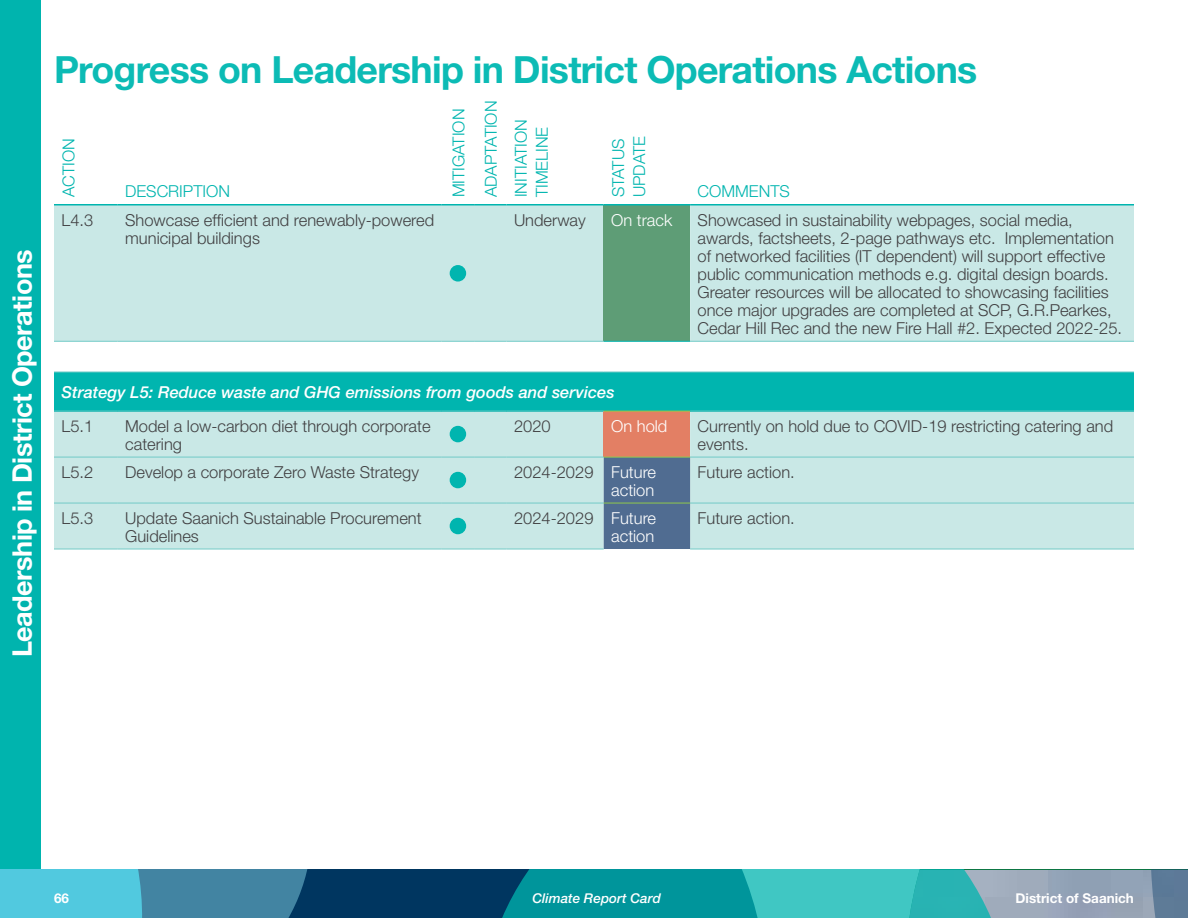
<style>
.page{position:relative;width:1188px;height:918px;background:#fff}
.page>*{position:absolute;margin:0;border:0;box-sizing:border-box;transform-origin:0 0}
.t1{font:700 37.5px "Helvetica Neue";letter-spacing:-.02em;color:#0cbbb5}
.t2{font:700 27px "Helvetica Neue";letter-spacing:-.02em;color:#fff}
.t3{font:300 16.5px/18px "Helvetica Neue";color:#414042}
.t4{font:300 16.5px/21px "Helvetica Neue";color:#00b5af}
.t5{font:italic 500 16.5px "Helvetica Neue";color:#fff}
.t6{font:300 16.5px/18px "Helvetica Neue";color:#fff;text-align:right}
.t7{font:700 13.5px "Helvetica Neue";color:#fff}
.t8{font:italic 500 13.5px "Helvetica Neue";color:#fff}
.s1{color:#414042}
</style>
<div class="page">
<div style="left:0;top:0;width:40px;height:870px;background:#00b4ae"></div>
<div style="left:54px;top:206px;width:1080px;height:343px;background:#c9e8e6"></div>
<div style="left:604px;top:205px;width:86px;height:136px;background:#5e9d76"></div>
<svg style="left:54px;top:342px;width:1080px;height:30px"></svg>
<div style="left:54px;top:372px;width:1080px;height:39px;background:#00b5af"></div>
<div style="left:604px;top:411px;width:86px;height:46px;background:#e37f64"></div>
<div style="left:604px;top:458px;width:86px;height:91px;background:#506c91"></div>
<hr style="left:54px;top:341px;width:64px;height:1px;background:#72cac7">
<hr style="left:118px;top:341px;width:324px;height:1px;background:#72cac7">
<hr style="left:442px;top:341px;width:32px;height:1px;background:#72cac7">
<hr style="left:474px;top:341px;width:33px;height:1px;background:#72cac7">
<hr style="left:507px;top:341px;width:97px;height:1px;background:#72cac7">
<hr style="left:690px;top:341px;width:444px;height:1px;background:#72cac7">
<hr style="left:54px;top:372px;width:64px;height:1px;background:#72cac7">
<hr style="left:118px;top:372px;width:324px;height:1px;background:#72cac7">
<hr style="left:442px;top:372px;width:32px;height:1px;background:#72cac7">
<hr style="left:474px;top:372px;width:33px;height:1px;background:#72cac7">
<hr style="left:507px;top:372px;width:97px;height:1px;background:#72cac7">
<hr style="left:604px;top:372px;width:86px;height:1px;background:#72cac7">
<hr style="left:690px;top:372px;width:444px;height:1px;background:#72cac7">
<hr style="left:54px;top:411px;width:64px;height:1px;background:#72cac7">
<hr style="left:118px;top:411px;width:324px;height:1px;background:#72cac7">
<hr style="left:442px;top:411px;width:32px;height:1px;background:#72cac7">
<hr style="left:474px;top:411px;width:33px;height:1px;background:#72cac7">
<hr style="left:507px;top:411px;width:97px;height:1px;background:#72cac7">
<hr style="left:690px;top:411px;width:444px;height:1px;background:#72cac7">
<hr style="left:54px;top:457px;width:64px;height:1px;background:#72cac7">
<hr style="left:118px;top:457px;width:324px;height:1px;background:#72cac7">
<hr style="left:442px;top:457px;width:32px;height:1px;background:#72cac7">
<hr style="left:474px;top:457px;width:33px;height:1px;background:#72cac7">
<hr style="left:507px;top:457px;width:97px;height:1px;background:#72cac7">
<hr style="left:690px;top:457px;width:444px;height:1px;background:#72cac7">
<hr style="left:54px;top:503px;width:64px;height:1px;background:#72cac7">
<hr style="left:118px;top:503px;width:324px;height:1px;background:#72cac7">
<hr style="left:442px;top:503px;width:32px;height:1px;background:#72cac7">
<hr style="left:474px;top:503px;width:33px;height:1px;background:#72cac7">
<hr style="left:507px;top:503px;width:97px;height:1px;background:#72cac7">
<hr style="left:690px;top:503px;width:444px;height:1px;background:#72cac7">
<hr style="left:54px;top:549px;width:64px;height:1px;background:#72cac7">
<hr style="left:118px;top:549px;width:324px;height:1px;background:#72cac7">
<hr style="left:442px;top:549px;width:32px;height:1px;background:#72cac7">
<hr style="left:474px;top:549px;width:33px;height:1px;background:#72cac7">
<hr style="left:507px;top:549px;width:97px;height:1px;background:#72cac7">
<hr style="left:690px;top:549px;width:444px;height:1px;background:#72cac7">
<hr style="left:604px;top:341px;width:86px;height:1px;background:#00b5af">
<hr style="left:604px;top:411px;width:86px;height:1px;background:#91c84c">
<hr style="left:604px;top:457px;width:86px;height:1px;background:#91c84c">
<hr style="left:604px;top:503px;width:86px;height:1px;background:#91c84c">
<hr style="left:54px;top:204px;width:64px;height:2px;background:#00b5af">
<hr style="left:118px;top:204px;width:324px;height:2px;background:#00b5af">
<hr style="left:442px;top:204px;width:32px;height:2px;background:#00b5af">
<hr style="left:474px;top:204px;width:33px;height:2px;background:#00b5af">
<hr style="left:507px;top:204px;width:97px;height:2px;background:#00b5af">
<hr style="left:604px;top:204px;width:86px;height:2px;background:#00b5af">
<hr style="left:690px;top:204px;width:444px;height:2px;background:#00b5af">
<div style="left:450px;top:265px;width:16px;height:17px;background:#00b5af;border-radius:50%"></div>
<div style="left:450px;top:426px;width:16px;height:16px;background:#00b5af;border-radius:50%"></div>
<div style="left:450px;top:472px;width:16px;height:16px;background:#00b5af;border-radius:50%"></div>
<div style="left:450px;top:518px;width:16px;height:16px;background:#00b5af;border-radius:50%"></div>
<svg style="left:0;top:870px;width:1188px;height:48px;background:#3691a4"></svg>
<h2 class="t2" style="left:6px;top:657px;width:409px;rotate:-90deg">Leadership in District Operations</h2>
<h1 class="t1" style="left:54px;top:47px;width:925px">Progress on Leadership in District Operations Actions</h1>
<p class="t4" style="left:58px;top:197px;width:60px;rotate:-90deg">ACTION</p>
<p class="t4" style="left:125px;top:181px;width:106px">DESCRIPTION</p>
<p class="t4" style="left:442px;top:197px;width:98px;line-height:32.4px;rotate:-90deg">MITIGATION<br>ADAPTATION</p>
<p class="t4" style="left:510px;top:197px;width:79px;rotate:-90deg">INITIATION<br>TIMELINE</p>
<p class="t4" style="left:607px;top:197px;width:63px;rotate:-90deg">STATUS<br>UPDATE</p>
<p class="t4" style="left:698px;top:181px;width:94px">COMMENTS</p>
<p class="t3" style="left:61px;top:211px;width:33px">L4.3</p>
<p class="t3" style="left:125px;top:211px;width:310px">Showcase efficient and renewably-powered municipal buildings</p>
<p class="t3" style="left:514px;top:211px;width:73px">Underway</p>
<p class="t6" style="left:611px;top:211px;width:63px">On track</p>
<p class="t3" style="left:698px;top:211px;width:426px">Showcased in sustainability webpages, social media, awards, factsheets, 2-page pathways etc. Implementation of networked facilities (IT dependent) will support effective public communication methods e.g. digital design boards.<br>Greater resources will be allocated to showcasing facilities once major upgrades are completed at SCP, G.R.Pearkes, Cedar Hill Rec and the new Fire Hall #2. Expected 2022-25.</p>
<p class="t5" style="left:61px;top:382px;width:555px">Strategy L5: Reduce waste and GHG emissions from goods and services</p>
<p class="t3" style="left:61px;top:416px;width:33px">L5.1</p>
<p class="t3" style="left:125px;top:416px;width:307px">Model a low-carbon diet through corporate catering</p>
<p class="t3" style="left:514px;top:416px;width:38px">2020</p>
<p class="t6" style="left:611px;top:416px;width:58px">On hold</p>
<p class="t3" style="left:698px;top:416px;width:417px">Currently on hold due to COVID-19 restricting catering and events.</p>
<p class="t3" style="left:61px;top:462px;width:33px">L5.2</p>
<p class="t3" style="left:125px;top:462px;width:295px">Develop a corporate Zero Waste Strategy</p>
<p class="t6" style="left:514px;top:462px;width:144px"><span class="s1">2024-2029</span> Future action</p>
<p class="t3" style="left:698px;top:462px;width:99px">Future action.</p>
<p class="t3" style="left:61px;top:508px;width:33px">L5.3</p>
<p class="t3" style="left:125px;top:508px;width:298px">Update Saanich Sustainable Procurement<br>Guidelines</p>
<p class="t6" style="left:514px;top:508px;width:144px"><span class="s1">2024-2029</span> Future action</p>
<p class="t3" style="left:698px;top:508px;width:99px">Future action.</p>
<p class="t7" style="left:54px;top:890px;width:17px">66</p>
<p class="t8" style="left:532px;top:890px;width:130px">Climate Report Card</p>
<p class="t7" style="left:1016px;top:890px;width:120px">District of Saanich</p>
</div>
